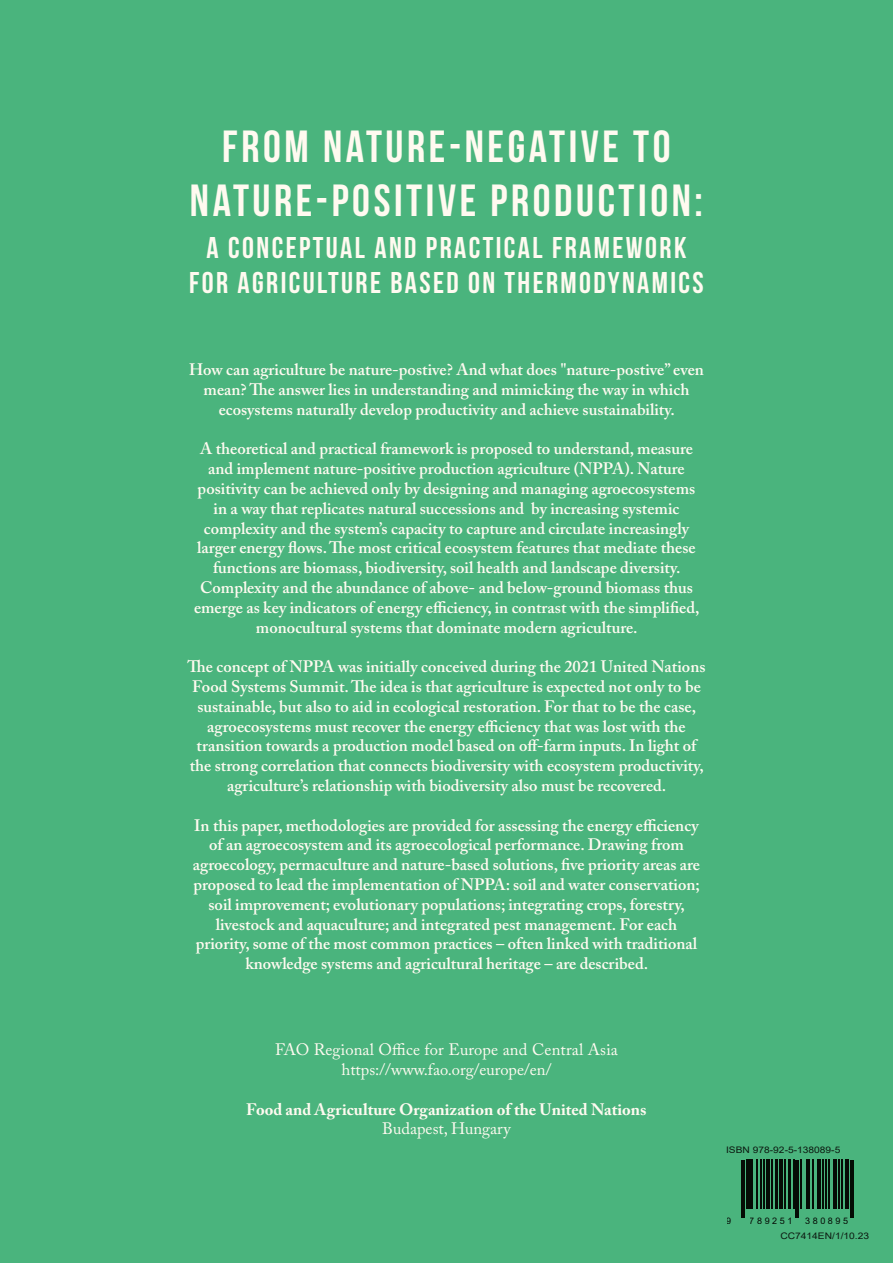
<style>
.page{position:relative;width:893px;height:1263px;background:#4ab47d}
.page>*{position:absolute;margin:0;border:0;box-sizing:border-box;transform-origin:0 0}
.t1{font:45px/54px "Bebas Neue";letter-spacing:.08em;color:#fffaf0;text-align:center}
.t2{font:30px/34.5px "Bebas Neue";letter-spacing:.08em;color:#fffaf0;text-align:center}
.t3{font:600 16.5px/19.8px "Adobe Caslon Pro";color:#fffaf0;text-align:center}
.t4{font:16.5px/19.8px "Adobe Caslon Pro";color:#fffaf0;text-align:center}
.t5{font:700 16.5px "Adobe Caslon Pro";color:#fffaf0}
.t6{font:9px "Arial";color:#2b2422;scale:1.13 1}
.t7{font:9px "Arial";letter-spacing:.28em;color:#13110c}
</style>
<div class="page">
<svg style="left:741px;top:1159px;width:113px;height:59px"></svg>
<hr style="left:741px;top:1159px;width:1px;height:58px;background:#13110c">
<hr style="left:743px;top:1159px;width:2px;height:58px;background:#13110c">
<hr style="left:746px;top:1159px;width:3px;height:50px;background:#13110c">
<hr style="left:750px;top:1159px;width:3px;height:50px;background:#13110c">
<hr style="left:756px;top:1159px;width:2px;height:50px;background:#13110c">
<hr style="left:760px;top:1159px;width:1px;height:50px;background:#13110c">
<hr style="left:763px;top:1159px;width:2px;height:50px;background:#13110c">
<hr style="left:766px;top:1159px;width:3px;height:50px;background:#13110c">
<hr style="left:772px;top:1159px;width:1px;height:50px;background:#13110c">
<hr style="left:775px;top:1159px;width:3px;height:50px;background:#13110c">
<hr style="left:779px;top:1159px;width:3px;height:50px;background:#13110c">
<hr style="left:785px;top:1159px;width:1px;height:50px;background:#13110c">
<hr style="left:788px;top:1159px;width:3px;height:50px;background:#13110c">
<hr style="left:793px;top:1159px;width:1px;height:50px;background:#13110c">
<hr style="left:795px;top:1159px;width:2px;height:58px;background:#13110c">
<hr style="left:798px;top:1159px;width:1px;height:58px;background:#13110c">
<hr style="left:800px;top:1159px;width:1px;height:50px;background:#13110c">
<hr style="left:806px;top:1159px;width:1px;height:50px;background:#13110c">
<hr style="left:808px;top:1159px;width:2px;height:50px;background:#13110c">
<hr style="left:812px;top:1159px;width:1px;height:50px;background:#13110c">
<hr style="left:817px;top:1159px;width:3px;height:50px;background:#13110c">
<hr style="left:823px;top:1159px;width:1px;height:50px;background:#13110c">
<hr style="left:825px;top:1159px;width:1px;height:50px;background:#13110c">
<hr style="left:829px;top:1159px;width:1px;height:50px;background:#13110c">
<hr style="left:833px;top:1159px;width:4px;height:50px;background:#050c05">
<hr style="left:838px;top:1159px;width:1px;height:50px;background:#13110c">
<hr style="left:842px;top:1159px;width:1px;height:50px;background:#13110c">
<hr style="left:845px;top:1159px;width:4px;height:50px;background:#050c05">
<hr style="left:850px;top:1159px;width:1px;height:58px;background:#13110c">
<hr style="left:852px;top:1159px;width:1px;height:58px;background:#13110c">
<h1 class="t1" style="left:190px;top:119px;width:514px">FROM NATURE-NEGATIVE TO<br>NATURE-POSITIVE PRODUCTION:</h1>
<h2 class="t2" style="left:189px;top:230px;width:516px">A CONCEPTUAL AND PRACTICAL FRAMEWORK<br>FOR AGRICULTURE BASED ON THERMODYNAMICS</h2>
<p class="t3" style="left:189px;top:360px;width:516px">How can agriculture be nature-postive? And what does "nature-postive” even mean? The answer lies in understanding and mimicking the way in which ecosystems naturally develop productivity and achieve sustainability.</p>
<p class="t3" style="left:194px;top:439px;width:507px">A theoretical and practical framework is proposed to understand, measure and implement nature-positive production agriculture (NPPA). Nature positivity can be achieved only by designing and managing agroecosystems in a way that replicates natural successions and by increasing systemic complexity and the system’s capacity to capture and circulate increasingly larger energy flows. The most critical ecosystem features that mediate these functions are biomass, biodiversity, soil health and landscape diversity.<br>Complexity and the abundance of above- and below-ground biomass thus emerge as key indicators of energy efficiency, in contrast with the simplified, monocultural systems that dominate modern agriculture.</p>
<p class="t3" style="left:187px;top:657px;width:519px">The concept of NPPA was initially conceived during the 2021 United Nations Food Systems Summit. The idea is that agriculture is expected not only to be sustainable, but also to aid in ecological restoration. For that to be the case, agroecosystems must recover the energy efficiency that was lost with the transition towards a production model based on off-farm inputs. In light of the strong correlation that connects biodiversity with ecosystem productivity, agriculture’s relationship with biodiversity also must be recovered.</p>
<p class="t3" style="left:193px;top:815px;width:509px">In this paper, methodologies are provided for assessing the energy efficiency of an agroecosystem and its agroecological performance. Drawing from agroecology, permaculture and nature-based solutions, five priority areas are proposed to lead the implementation of NPPA: soil and water conservation; soil improvement; evolutionary populations; integrating crops, forestry, livestock and aquaculture; and integrated pest management. For each priority, some of the most common practices – often linked with traditional knowledge systems and agricultural heritage – are described.</p>
<p class="t4" style="left:275px;top:1039px;width:344px">FAO Regional Office for Europe and Central Asia https://www.fao.org/europe/en/</p>
<p class="t5" style="left:246px;top:1099px;width:402px">Food and Agriculture Organization of the United Nations</p>
<p class="t4" style="left:382px;top:1119px;width:130px">Budapest, Hungary</p>
<p class="t6" style="left:726px;top:1144px;width:103px">ISBN 978-92-5-138089-5</p>
<p class="t7" style="left:727px;top:1214px;width:7px">9</p>
<p class="t7" style="left:750px;top:1214px;width:44px">789251</p>
<p class="t7" style="left:805px;top:1214px;width:44px">380895</p>
<p class="t6" style="left:780px;top:1229px;width:80px">CC7414EN/1/10.23</p>
</div>
